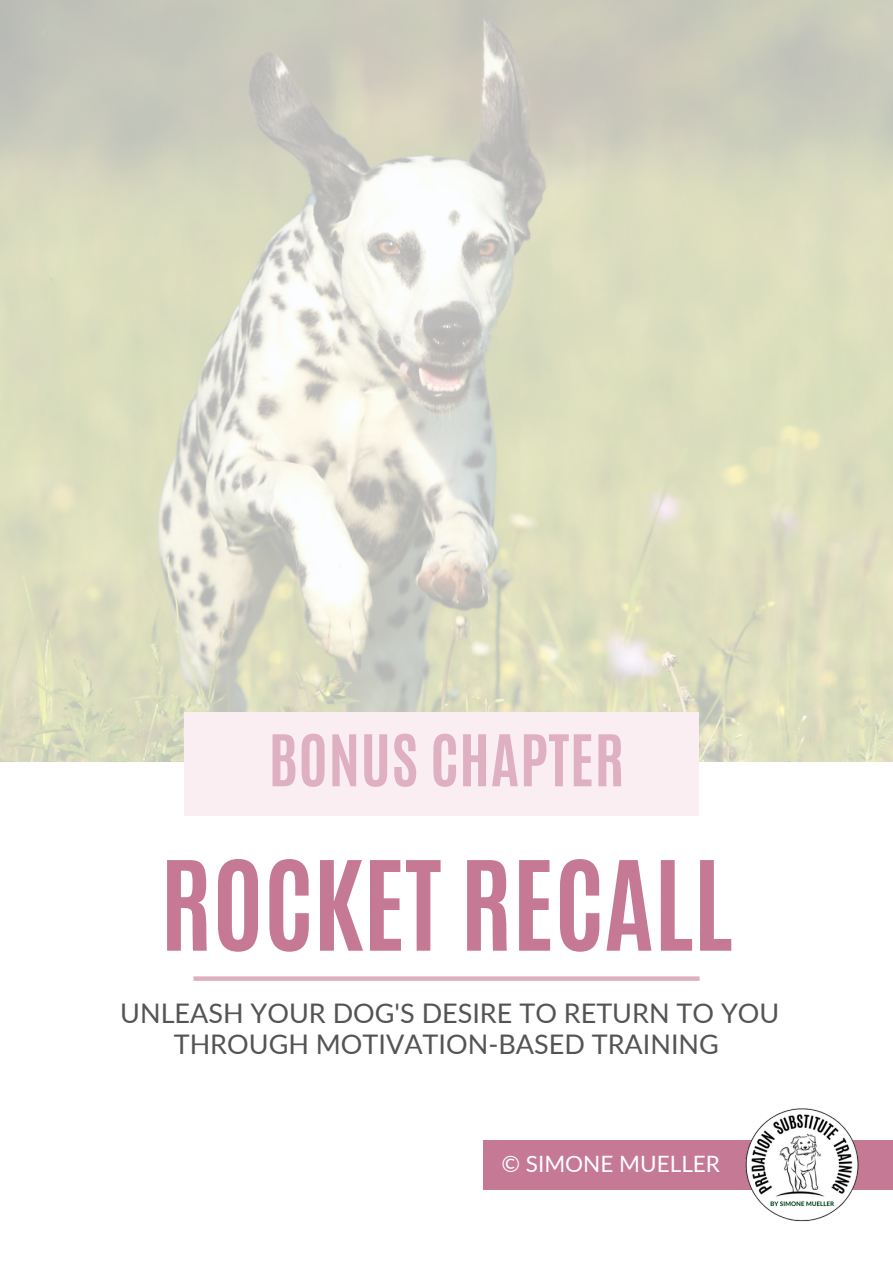
<style>
.page{position:relative;width:893px;height:1264px;background:#fff}
.page>*{position:absolute;margin:0;border:0;box-sizing:border-box;transform-origin:0 0}
.t1{font:700 105.45px "Antonio";color:#c67994}
.t2{font:700 60.45px "Antonio";letter-spacing:.01em;color:#dfb0c1}
.t3{font:27px/30.3px "Lato";color:#545454;text-align:center}
.t4{font:22.5px "Lato";color:#fff}
</style>
<div class="page">
<div style="left:483px;top:1139px;width:409px;height:50px;background:#c67994"></div>
<img style="left:740px;top:1108px;width:124px;height:114px">
<img style="left:0;top:0;width:892px;height:761px">
<svg style="left:193px;top:976px;width:506px;height:4px;background:#e1b7c6"></svg>
<div style="left:185px;top:712px;width:514px;height:103px;background:#faeef3"></div>
<p class="t2" style="left:268px;top:717px;width:357px">BONUS CHAPTER</p>
<p class="t1" style="left:160px;top:830px;width:573px">ROCKET RECALL</p>
<p class="t3" style="left:120px;top:997px;width:660px">UNLEASH YOUR DOG'S DESIRE TO RETURN TO YOU<br>THROUGH MOTIVATION-BASED TRAINING</p>
<p class="t4" style="left:501px;top:1149px;width:220px">© SIMONE MUELLER</p>
</div>
